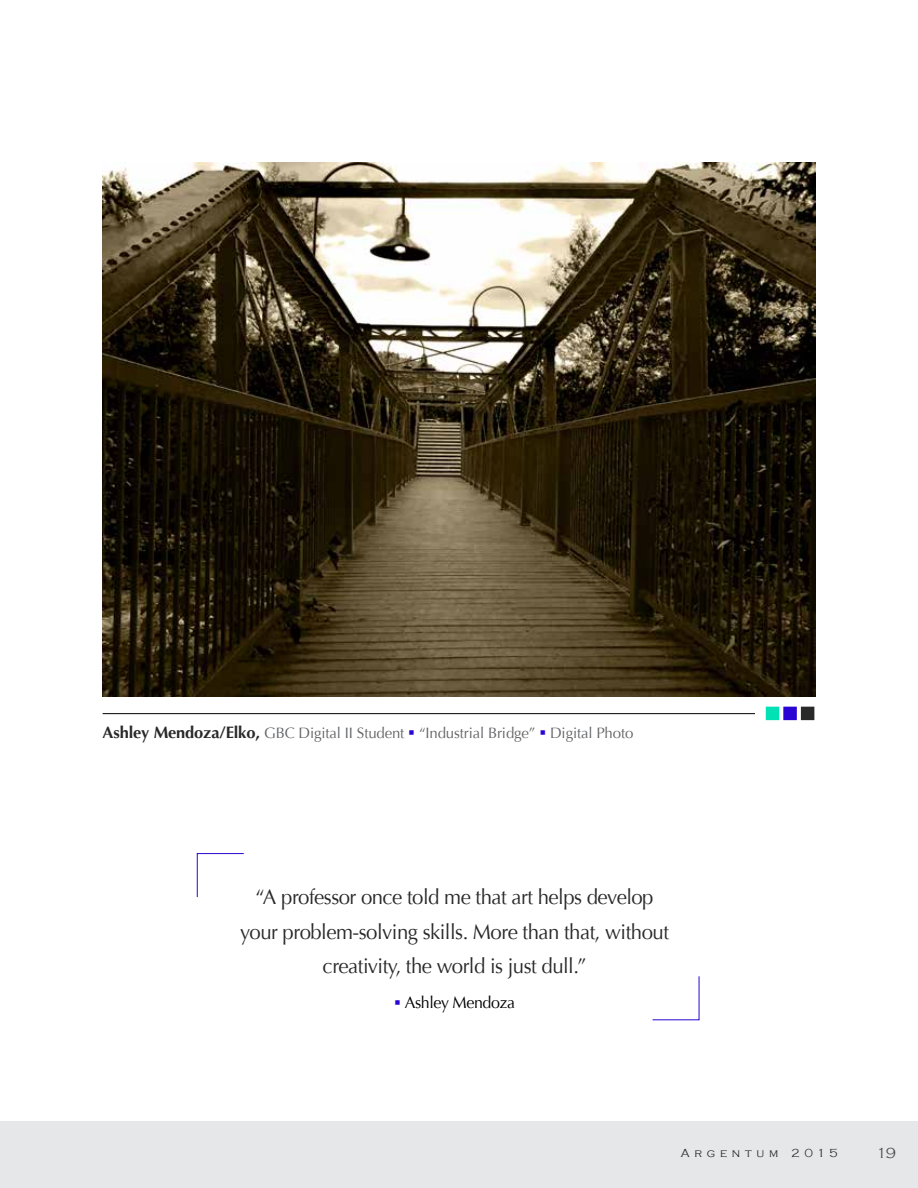
<style>
.page{position:relative;width:918px;height:1188px;background:#fff}
.page>*{position:absolute;margin:0;border:0;box-sizing:border-box;transform-origin:0 0}
.t1{font:21px/34.5px "Optima";letter-spacing:-.025em;color:#292929;text-align:center}
.t2{font:16.5px "Optima";letter-spacing:-.025em;color:#000}
.t3{font:15px "Optima";letter-spacing:-.01em;color:#636466}
.t4{font:300 15px "Copperplate Gothic";color:#494949}
.t5{font:300 12px "Copperplate Gothic";letter-spacing:.4em;color:#292929}
.s1{font-weight:700;font-size:16.5px;color:#292929}
.s2{color:#2a04d3}
</style>
<div class="page">
<div style="left:0;top:1121px;width:918px;height:67px;background:#e6e7e8"></div>
<img style="left:103px;top:162px;width:712px;height:535px">
<hr style="left:103px;top:713px;width:690px;height:1px;background:#000">
<div style="left:755px;top:697px;width:70px;height:31px;background:#fff"></div>
<svg style="left:766px;top:707px;width:48px;height:13px"></svg>
<svg style="left:197px;top:853px;width:47px;height:45px"></svg>
<svg style="left:652px;top:976px;width:48px;height:45px"></svg>
<p class="t3" style="left:103px;top:724px;width:532px"><span class="s1">Ashley Mendoza/Elko,</span> GBC Digital II Student <span class="s2">▪</span> “Industrial Bridge” <span class="s2">▪</span> Digital Photo</p>
<p class="t1" style="left:240px;top:880px;width:430px">“A professor once told me that art helps develop your problem-solving skills. More than that, without creativity, the world is just dull.”</p>
<p class="t2" style="left:394px;top:992px;width:123px"><span class="s2">▪</span> Ashley Mendoza</p>
<p class="t5" style="left:681px;top:1147px;width:158px">Argentum 2015</p>
<p class="t4" style="left:876px;top:1145px;width:22px">19</p>
</div>
